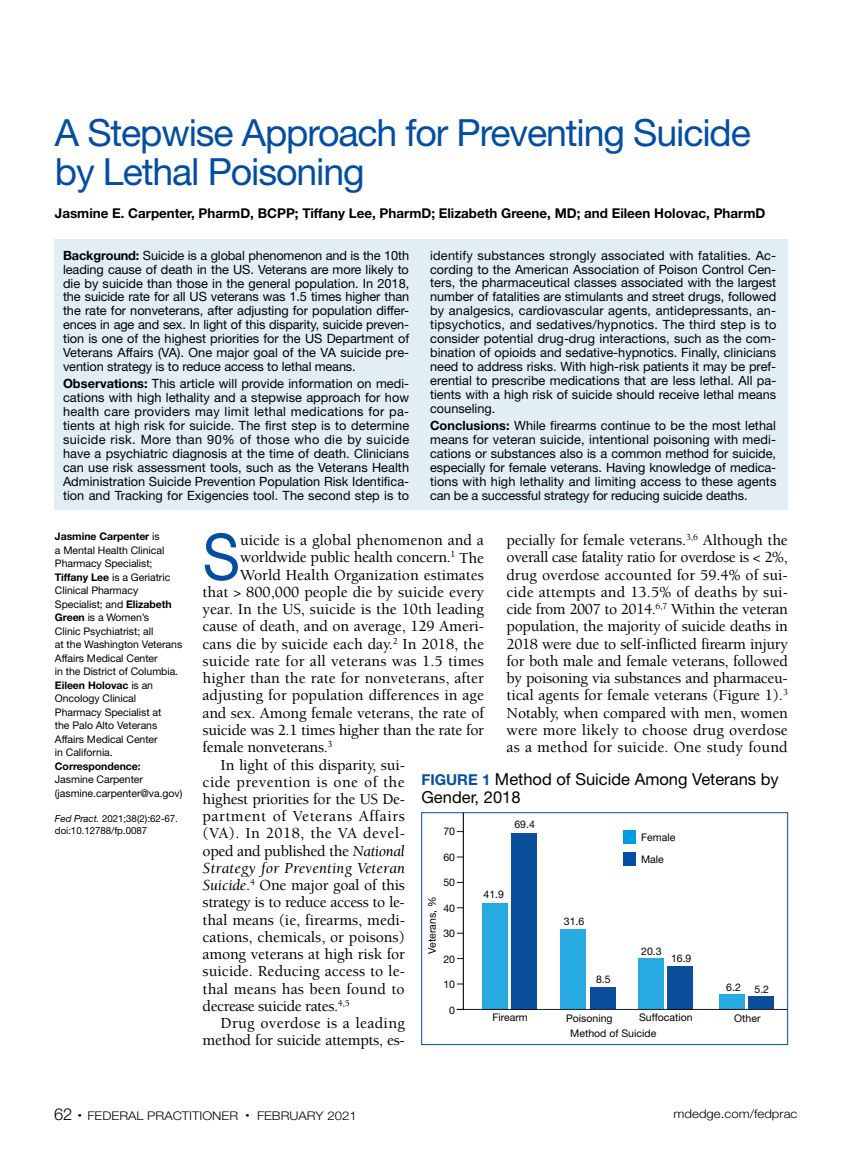
<style>
.page{position:relative;width:851px;height:1161px;background:#fff}
.page>*{position:absolute;margin:0;border:0;box-sizing:border-box;transform-origin:0 0}
.t1{font:64.05px "Helvetica Neue LT Std";color:#034ea2;scale:.9 1}
.t2{font:37.5px/39px "Helvetica Neue LT Std";letter-spacing:-.03em;color:#034ea2}
.t3{font:16.5px/18px "Helvetica Neue LT Std";color:#000}
.t4{font:500 15.75px/17.2px "Berkeley Std";color:#000;text-align:justify}
.t5{font:500 15.75px "Berkeley Std";letter-spacing:-.02em;color:#000}
.t6{font:500 15.75px "Berkeley Std";letter-spacing:-.025em;color:#000}
.t7{font:500 15.75px "Berkeley Std";letter-spacing:.025em;color:#000}
.t8{font:italic 15.75px "Berkeley Std";letter-spacing:.01em;color:#000}
.t9{font:500 15.75px "Berkeley Std";letter-spacing:.035em;color:#000}
.t10{font:500 15.75px "Berkeley Std";letter-spacing:.02em;color:#000}
.t11{font:700 13.5px "Helvetica Neue LT Std";color:#000}
.t12{font:12.75px/14px "Helvetica Neue LT Std";color:#000;text-align:justify}
.t13{font:300 12px "Helvetica Neue LT Std";color:#000;scale:1.1 1}
.t14{font:10.5px/13.5px "Helvetica Neue LT Std";letter-spacing:-.005em;color:#000}
.t15{font:700 10.5px "Helvetica Neue LT Std";letter-spacing:-.005em;color:#000}
.t16{font:9.75px/12px "Helvetica Neue LT Std";letter-spacing:-.005em;color:#000}
.s1{font-weight:700}
.s2{font-style:italic}
.s3{font-weight:700;font-size:15px;color:#034ea2}
.s4{font-weight:400;font-style:italic}
.s5{font-size:16.5px}
</style>
<div class="page">
<div style="left:55px;top:239px;width:733px;height:271px;background:#e1eef5"></div>
<hr style="left:463px;top:813px;width:1px;height:196px;background:#000">
<div style="left:719px;top:994px;width:26px;height:15px;background:#27aae1"></div>
<div style="left:747px;top:996px;width:26px;height:13px;background:#0a4e9b"></div>
<div style="left:637px;top:959px;width:26px;height:50px;background:#27aae1"></div>
<div style="left:666px;top:966px;width:26px;height:43px;background:#0a4e9b"></div>
<div style="left:560px;top:929px;width:26px;height:80px;background:#27aae1"></div>
<div style="left:589px;top:987px;width:26px;height:22px;background:#0a4e9b"></div>
<div style="left:481px;top:903px;width:26px;height:106px;background:#27aae1"></div>
<div style="left:510px;top:833px;width:26px;height:176px;background:#0a4e9b"></div>
<hr style="left:456px;top:1009px;width:331px;height:1px;background:#000">
<div style="left:421px;top:812px;width:367px;height:233px;border:1px solid #034ea2"></div>
<div style="left:623px;top:831px;width:12px;height:13px;background:#009ce0"></div>
<div style="left:623px;top:852px;width:12px;height:14px;background:#034ea2"></div>
<h2 class="t2" style="left:55px;top:113px;width:697px">A Stepwise Approach for Preventing Suicide by Lethal Poisoning</h2>
<p class="t11" style="left:55px;top:205px;width:712px">Jasmine E. Carpenter, PharmD, BCPP; Tiffany Lee, PharmD; Elizabeth Greene, MD; and Eileen Holovac, PharmD</p>
<p class="t12" style="left:63px;top:248px;width:348px"><span class="s1">Background:</span> Suicide is a global phenomenon and is the 10th leading cause of death in the US. Veterans are more likely to die by suicide than those in the general population. In 2018, the suicide rate for all US veterans was 1.5 times higher than the rate for nonveterans, after adjusting for population differ&shy;ences in age and sex. In light of this disparity, suicide preven&shy;tion is one of the highest priorities for the US Department of Veterans Affairs (VA). One major goal of the VA suicide pre&shy;vention strategy is to reduce access to lethal means.</p>
<p class="t12" style="left:63px;top:376px;width:348px"><span class="s1">Observations:</span> This article will provide information on medi&shy;cations with high lethality and a stepwise approach for how health care providers may limit lethal medications for pa&shy;tients at high risk for suicide. The first step is to determine suicide risk. More than 90% of those who die by suicide have a psychiatric diagnosis at the time of death. Clinicians can use risk assessment tools, such as the Veterans Health Administration Suicide Prevention Population Risk Identifica&shy;tion and Tracking for Exigencies tool. The second step is to</p>
<p class="t12" style="left:430px;top:248px;width:348px">identify substances strongly associated with fatalities. Ac&shy;cording to the American Association of Poison Control Cen&shy;ters, the pharmaceutical classes associated with the largest number of fatalities are stimulants and street drugs, followed by analgesics, cardiovascular agents, antidepressants, an&shy;tipsychotics, and sedatives/hypnotics. The third step is to consider potential drug-drug interactions, such as the com&shy;bination of opioids and sedative-hypnotics. Finally, clinicians need to address risks. With high-risk patients it may be pref&shy;erential to prescribe medications that are less lethal. All pa&shy;tients with a high risk of suicide should receive lethal means counseling.</p>
<p class="t12" style="left:430px;top:418px;width:348px"><span class="s1">Conclusions:</span> While firearms continue to be the most lethal means for veteran suicide, intentional poisoning with medi&shy;cations or substances also is a common method for suicide, especially for female veterans. Having knowledge of medica&shy;tions with high lethality and limiting access to these agents can be a successful strategy for reducing suicide deaths.</p>
<p class="t14" style="left:55px;top:530px;width:129px"><span class="s1">Jasmine Carpenter</span> is<br>a Mental Health Clinical<br>Pharmacy Specialist;<br><span class="s1">Tiffany Lee</span> is a Geriatric<br>Clinical Pharmacy<br>Specialist; and <span class="s1">Elizabeth<br>Green</span> is a Women’s<br>Clinic Psychiatrist; all<br>at the Washington Veterans<br>Affairs Medical Center<br>in the District of Columbia.<br><span class="s1">Eileen Holovac</span> is an<br>Oncology Clinical<br>Pharmacy Specialist at<br>the Palo Alto Veterans<br>Affairs Medical Center<br>in California.</p>
<p class="t15" style="left:55px;top:760px;width:87px">Correspondence:</p>
<p class="t14" style="left:55px;top:773px;width:129px">Jasmine Carpenter (jasmine.carpenter@va.gov)</p>
<p class="t16" style="left:55px;top:813px;width:124px"><span class="s2">Fed Pract.</span> 2021;38(2):62-67. doi:10.12788/fp.0087</p>
<h1 class="t1" style="left:202px;top:519px;width:43px">S</h1>
<p class="t4" style="left:240px;top:532px;width:245px">uicide is a global phenomenon and a</p>
<p class="t4" style="left:506px;top:532px;width:283px">pecially for female veterans.<sup>3,6</sup> Although the overall case fatality ratio for overdose is &lt; 2%, drug overdose accounted for 59.4% of sui&shy;cide attempts and 13.5% of deaths by sui&shy;cide from 2007 to 2014.<sup>6,7</sup> Within the veteran population, the majority of suicide deaths in 2018 were due to self-inflicted firearm injury for both male and female veterans, followed by poisoning via substances and pharmaceu&shy;tical agents for female veterans (Figure 1).<sup>3<br></sup>Notably, when compared with men, women were more likely to choose drug overdose as a method for suicide. One study found</p>
<p class="t3" style="left:421px;top:770px;width:359px"><span class="s3">FIGURE 1</span> Method of Suicide Among Veterans by<br>Gender, 2018</p>
<p class="t5" style="left:240px;top:549px;width:245px">worldwide public health concern.<sup>1</sup> The</p>
<p class="t4" style="left:240px;top:566px;width:245px">World Health Organization estimates</p>
<p class="t4" style="left:203px;top:584px;width:283px">that &gt; 800,000 people die by suicide every</p>
<p class="t4" style="left:203px;top:601px;width:283px">year. In the US, suicide is the 10th leading</p>
<p class="t4" style="left:203px;top:618px;width:283px">cause of death, and on average, 129 Ameri-</p>
<p class="t4" style="left:203px;top:635px;width:283px">cans die by suicide each day.<sup>2</sup> In 2018, the</p>
<p class="t4" style="left:202px;top:653px;width:283px">suicide rate for all veterans was 1.5 times</p>
<p class="t4" style="left:202px;top:670px;width:283px">higher than the rate for nonveterans, after</p>
<p class="t4" style="left:202px;top:687px;width:283px">adjusting for population differences in age</p>
<p class="t4" style="left:202px;top:704px;width:283px">and sex. Among female veterans, the rate of</p>
<p class="t5" style="left:202px;top:722px;width:283px">suicide was 2.1 times higher than the rate for</p>
<p class="t5" style="left:202px;top:739px;width:131px">female nonveterans.<sup>3</sup></p>
<p class="t4" style="left:220px;top:756px;width:186px">In light of this disparity, sui-</p>
<p class="t7" style="left:202px;top:773px;width:204px">cide prevention is one of the</p>
<p class="t5" style="left:202px;top:791px;width:204px">highest priorities for the US De-</p>
<p class="t9" style="left:202px;top:808px;width:204px">partment of Veterans Affairs</p>
<p class="t7" style="left:202px;top:825px;width:204px">(VA). In 2018, the VA devel-</p>
<p class="t6" style="left:202px;top:842px;width:204px">oped and published the <span class="s4">National</span></p>
<p class="t8" style="left:202px;top:860px;width:204px">Strategy for Preventing Veteran</p>
<p class="t4" style="left:202px;top:877px;width:204px"><span class="s4">Suicide</span>.<sup>4</sup> One major goal of this</p>
<p class="t6" style="left:202px;top:894px;width:204px">strategy is to reduce access to le-</p>
<p class="t4" style="left:202px;top:911px;width:204px">thal means (ie, firearms, medi-</p>
<p class="t4" style="left:202px;top:929px;width:204px">cations, chemicals, or poisons)</p>
<p class="t4" style="left:202px;top:946px;width:204px">among veterans at high risk for</p>
<p class="t4" style="left:202px;top:963px;width:204px">suicide. Reducing access to le-</p>
<p class="t4" style="left:202px;top:980px;width:204px">thal means has been found to</p>
<p class="t6" style="left:202px;top:998px;width:149px">decrease suicide rates.<sup>4,5</sup></p>
<p class="t10" style="left:221px;top:1015px;width:186px">Drug overdose is a leading</p>
<p class="t6" style="left:202px;top:1032px;width:204px">method for suicide attempts, es-</p>
<p class="t14" style="left:514px;top:818px;width:22px">69.4</p>
<p class="t14" style="left:443px;top:824px;width:13px">70</p>
<p class="t14" style="left:443px;top:850px;width:13px">60</p>
<p class="t14" style="left:443px;top:875px;width:13px">50</p>
<p class="t14" style="left:443px;top:901px;width:13px">40</p>
<p class="t14" style="left:443px;top:926px;width:13px">30</p>
<p class="t14" style="left:443px;top:952px;width:13px">20</p>
<p class="t14" style="left:443px;top:977px;width:13px">10</p>
<p class="t14" style="left:449px;top:1003px;width:7px">0</p>
<p class="t14" style="left:641px;top:827px;width:36px;line-height:21.3px">Female<br>Male</p>
<p class="t14" style="left:483px;top:887px;width:22px">41.9</p>
<p class="t14" style="left:425px;top:954px;width:58px;rotate:-90deg">Veterans, %</p>
<p class="t14" style="left:564px;top:915px;width:22px">31.6</p>
<p class="t14" style="left:641px;top:944px;width:22px">20.3</p>
<p class="t14" style="left:671px;top:952px;width:22px">16.9</p>
<p class="t14" style="left:596px;top:973px;width:16px">8.5</p>
<p class="t14" style="left:726px;top:980px;width:16px">6.2</p>
<p class="t14" style="left:754px;top:982px;width:16px">5.2</p>
<p class="t14" style="left:566px;top:1011px;width:48px">Poisoning</p>
<p class="t14" style="left:639px;top:1011px;width:55px">Suffocation</p>
<p class="t14" style="left:734px;top:1011px;width:28px">Other</p>
<p class="t14" style="left:492px;top:1011px;width:37px">Firearm</p>
<p class="t14" style="left:570px;top:1026px;width:87px">Method of Suicide</p>
<p class="t13" style="left:54px;top:1108px;width:277px"><span class="s5">62</span> <sup>•</sup> FEDERAL PRACTITIONER <sup>•</sup> FEBRUARY 2021</p>
<p class="t13" style="left:673px;top:1107px;width:114px">mdedge.com/fedprac</p>
</div>
